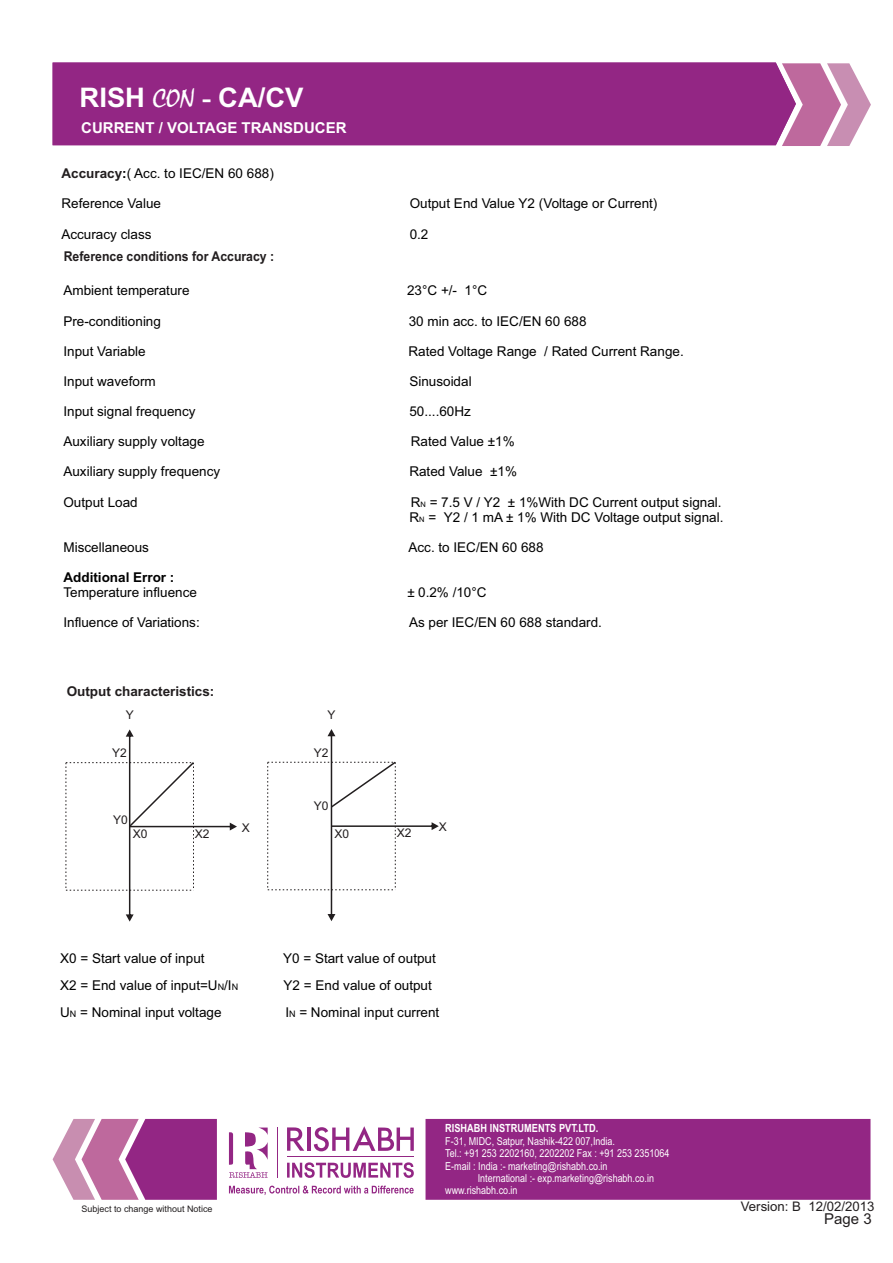
<style>
.page{position:relative;width:893px;height:1263px;background:#fff}
.page>*{position:absolute;margin:0;border:0;box-sizing:border-box;transform-origin:0 0}
.t1{font:700 27px "Arial";color:#fff}
.t2{font:700 15px "Arial";color:#fff}
.t3{font:15px "Arial";color:#221e1f}
.t4{font:13.5px/15.1px "Arial";color:#010101}
.t5{font:700 13.5px "Arial";color:#221e1f;scale:.91 1}
.t6{font:700 13.5px "Arial";color:#221e1f}
.t7{font:700 13.5px "Arial";color:#010101}
.t8{font:13.2px "Arial";color:#221e1f}
.t9{font:12px "Arial";color:#221e1f}
.t10{font:700 11.25px "Arial Narrow";color:#fff}
.t11{font:10.95px/12.5px "Arial Narrow";color:#fff}
.t12{font:9px "Arial";color:#221e1f}
.s1{font-family:"Mistral";font-weight:400}
.s2{font-family:"Times New Roman"}
.s3{font-weight:700;color:#221e1f}
.s4{font-weight:700}
.s5{font-size:7.5px}
.s6{font-style:italic}
.s7{font-size:9px}
</style>
<div class="page">
<svg style="left:53px;top:1119px;width:72px;height:81px"></svg>
<svg style="left:125px;top:1119px;width:745px;height:81px;fill:#932684"></svg>
<svg style="left:782px;top:63px;width:89px;height:83px"></svg>
<div style="left:53px;top:63px;width:743px;height:82px;background:#932684"></div>
<svg style="left:66px;top:729px;width:171px;height:192px"></svg>
<svg style="left:267px;top:729px;width:172px;height:192px"></svg>
<h1 class="t1" style="left:80px;top:80px;width:225px">RISH <span class="s1">CON</span> <span class="s2">-</span> CA/CV</h1>
<p class="t2" style="left:81px;top:118px;width:267px">CURRENT / VOLTAGE TRANSDUCER</p>
<p class="t4" style="left:61px;top:166px;width:214px"><span class="s3">Accuracy</span><span class="s4">:</span>( Acc. to IEC/EN 60 688)</p>
<p class="t4" style="left:61px;top:196px;width:101px">Reference Value</p>
<p class="t4" style="left:410px;top:196px;width:249px">Output End Value Y2 (Voltage or Current)</p>
<p class="t4" style="left:61px;top:226px;width:92px">Accuracy class</p>
<p class="t4" style="left:410px;top:226px;width:20px">0.2</p>
<p class="t5" style="left:64px;top:247px;width:233px">Reference conditions for Accuracy :</p>
<p class="t4" style="left:63px;top:283px;width:128px">Ambient temperature</p>
<p class="t4" style="left:407px;top:283px;width:82px">23°C +/- 1°C</p>
<p class="t4" style="left:63px;top:313px;width:99px">Pre-conditioning</p>
<p class="t4" style="left:409px;top:313px;width:179px">30 min acc. to IEC/EN 60 688</p>
<p class="t4" style="left:63px;top:344px;width:84px">Input Variable</p>
<p class="t4" style="left:408px;top:344px;width:277px">Rated Voltage Range / Rated Current Range.</p>
<p class="t4" style="left:63px;top:374px;width:94px">Input waveform</p>
<p class="t4" style="left:409px;top:374px;width:64px">Sinusoidal</p>
<p class="t4" style="left:63px;top:404px;width:134px">Input signal frequency</p>
<p class="t4" style="left:409px;top:404px;width:63px">50....60Hz</p>
<p class="t4" style="left:63px;top:434px;width:143px">Auxiliary supply voltage</p>
<p class="t4" style="left:411px;top:434px;width:105px">Rated Value ±1%</p>
<p class="t4" style="left:63px;top:464px;width:158px">Auxiliary supply frequency</p>
<p class="t4" style="left:409px;top:464px;width:109px">Rated Value ±1%</p>
<p class="t4" style="left:63px;top:494px;width:76px">Output Load</p>
<p class="t4" style="left:409px;top:494px;width:316px">R<span class="s5">N</span> = 7.5 V / Y2 ± 1%With DC Current output signal.<br>R<span class="s5">N</span> = Y2 / 1 mA ± 1% With DC Voltage output signal.</p>
<p class="t4" style="left:63px;top:540px;width:87px">Miscellaneous</p>
<p class="t4" style="left:408px;top:540px;width:137px">Acc. to IEC/EN 60 688</p>
<p class="t7" style="left:63px;top:568px;width:113px">Additional Error :</p>
<p class="t4" style="left:63px;top:585px;width:135px">Temperature influence</p>
<p class="t4" style="left:407px;top:585px;width:81px"><span class="s6">±</span> 0.2% /10°C</p>
<p class="t4" style="left:63px;top:615px;width:138px">Influence of Variations:</p>
<p class="t4" style="left:409px;top:615px;width:194px">As per IEC/EN 60 688 standard.</p>
<p class="t6" style="left:67px;top:682px;width:149px">Output characteristics:</p>
<p class="t9" style="left:126px;top:707px;width:10px">Y</p>
<p class="t9" style="left:112px;top:745px;width:16px">Y2</p>
<p class="t9" style="left:113px;top:812px;width:16px">Y0</p>
<p class="t9" style="left:133px;top:826px;width:16px">X0</p>
<p class="t9" style="left:195px;top:825px;width:16px">X2</p>
<p class="t9" style="left:242px;top:820px;width:10px">X</p>
<p class="t9" style="left:328px;top:706px;width:10px">Y</p>
<p class="t9" style="left:314px;top:745px;width:16px">Y2</p>
<p class="t9" style="left:314px;top:798px;width:16px">Y0</p>
<p class="t9" style="left:335px;top:826px;width:16px">X0</p>
<p class="t9" style="left:397px;top:825px;width:16px">X2</p>
<p class="t9" style="left:439px;top:818px;width:10px">X</p>
<p class="t4" style="left:60px;top:951px;width:146px">X0 = Start value of input</p>
<p class="t4" style="left:283px;top:951px;width:154px">Y0 = Start value of output</p>
<p class="t4" style="left:60px;top:978px;width:180px">X2 = End value of input=U<span class="s7">N</span>/I<span class="s7">N</span></p>
<p class="t4" style="left:284px;top:978px;width:150px">Y2 = End value of output</p>
<p class="t4" style="left:60px;top:1005px;width:163px">U<span class="s7">N</span> = Nominal input voltage</p>
<p class="t4" style="left:285px;top:1005px;width:155px">I<span class="s7">N</span> = Nominal input current</p>
<p class="t12" style="left:82px;top:1203px;width:133px">Subject to change without Notice</p>
<p class="t10" style="left:445px;top:1120px;width:155px">RISHABH INSTRUMENTS PVT.LTD.</p>
<p class="t11" style="left:445px;top:1134px;width:226px">F-31, MIDC, Satpur, Nashik-422 007,India.<br>Tel.: +91 253 2202160, 2202202 Fax : +91 253 2351064<br>E-mail : India :- marketing@rishabh.co.in</p>
<p class="t11" style="left:445px;top:1171px;width:210px;text-indent:32px">International :- exp.marketing@rishabh.co.in www.rishabh.co.in</p>
<p class="t8" style="left:741px;top:1198px;width:135px">Version: B 12/02/2013</p>
<p class="t3" style="left:824px;top:1209px;width:49px">Page 3</p>
</div>
